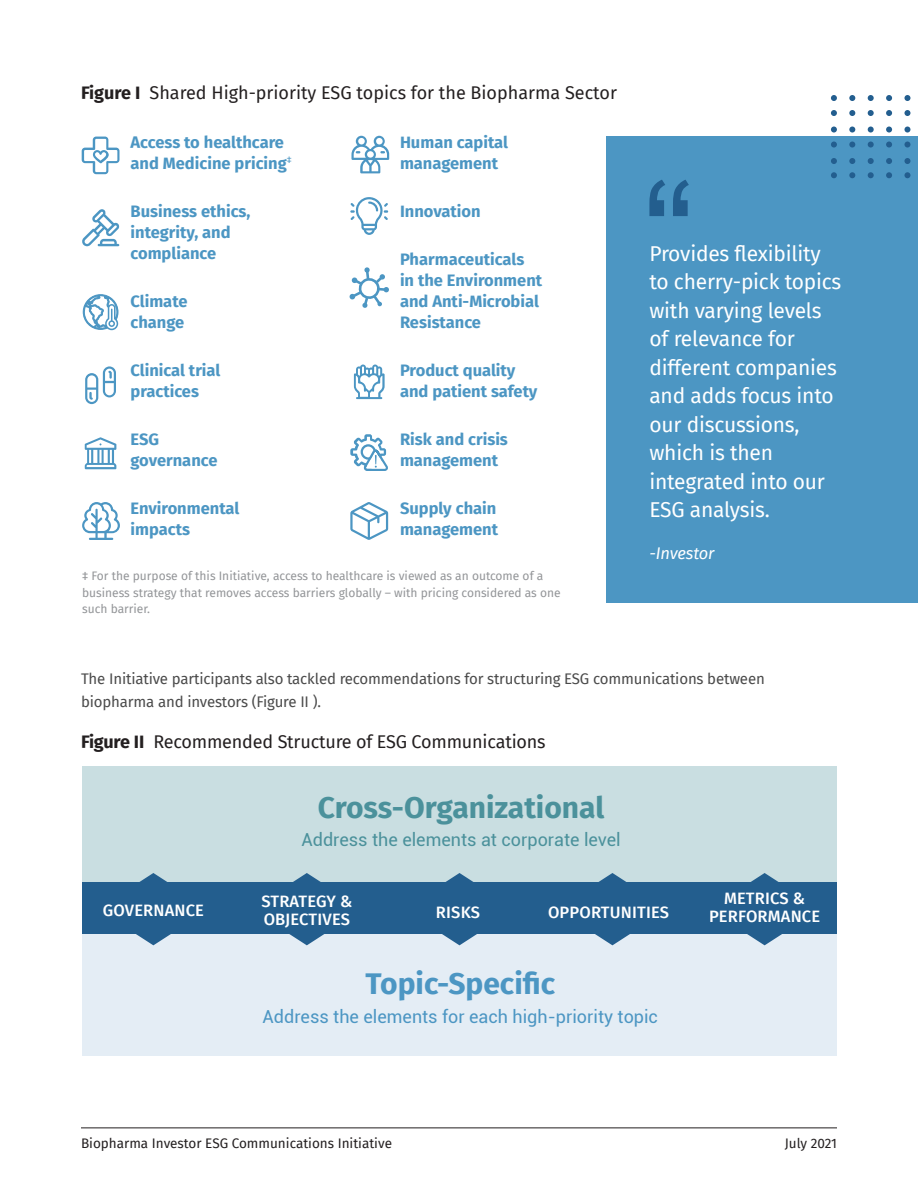
<style>
.page{position:relative;width:918px;height:1188px;background:#fff}
.page>*{position:absolute;margin:0;border:0;box-sizing:border-box;transform-origin:0 0}
.Tier_1-2{font:700 30px "Fira Sans";color:#4b919b}
.Tier_1-2-2{font:700 30px "Fira Sans";color:#4c96c3}
.Box_Heading{font:21px/28.5px "Fira Sans";letter-spacing:-.01em;color:#fff}
.Figure_Title{font:18px "Fira Sans";letter-spacing:-.01em;color:#231f20}
.Figure_Title-2{font:18px "Roboto";color:#4c96c3}
.Figure_Title-3{font:18px "Roboto";color:#4b919b}
.Table_Body_Bold{font:700 16.5px/21px "Fira Sans";color:#4c96c3}
.Figure_1_topics{font:500 16.5px/18px "Fira Sans";letter-spacing:.01em;color:#fff}
.Box_Heading-2{font:italic 16.5px "Fira Sans";letter-spacing:-.01em;color:#fff}
.Body{font:15px/22.5px "Fira Sans";letter-spacing:-.01em;color:#4a4a4a}
.t1{font:13.5px "Fira Sans";color:#231f20}
.t2{font:12px/16.5px "Fira Sans";color:#939598}
.s1{font-weight:700}
</style>
<div class="page">
<hr style="left:81px;top:1128px;width:756px;height:1px;background:#231f20">
<div style="left:82px;top:766px;width:755px;height:146px;background:#c9dee1"></div>
<div style="left:82px;top:912px;width:755px;height:144px;background:#e4edf5"></div>
<div style="left:82px;top:883px;width:755px;height:51px;background:#235e8e"></div>
<svg style="left:136px;top:934px;width:35px;height:11px"></svg>
<svg style="left:289px;top:934px;width:35px;height:11px"></svg>
<svg style="left:442px;top:934px;width:35px;height:11px"></svg>
<svg style="left:595px;top:934px;width:35px;height:11px"></svg>
<svg style="left:747px;top:934px;width:35px;height:11px"></svg>
<svg style="left:135px;top:873px;width:37px;height:10px"></svg>
<svg style="left:289px;top:873px;width:36px;height:10px"></svg>
<svg style="left:441px;top:873px;width:37px;height:10px"></svg>
<svg style="left:594px;top:873px;width:37px;height:10px"></svg>
<svg style="left:746px;top:873px;width:37px;height:10px"></svg>
<div style="left:607px;top:136px;width:311px;height:467px;background:#4c96c3"></div>
<svg style="left:649px;top:180px;width:40px;height:36px"></svg>
<svg style="left:82px;top:137px;width:37px;height:37px"></svg>
<svg style="left:82px;top:209px;width:37px;height:37px"></svg>
<svg style="left:83px;top:294px;width:35px;height:36px"></svg>
<svg style="left:85px;top:366px;width:31px;height:38px"></svg>
<svg style="left:85px;top:437px;width:31px;height:32px"></svg>
<svg style="left:82px;top:502px;width:38px;height:38px"></svg>
<svg style="left:351px;top:136px;width:38px;height:37px"></svg>
<svg style="left:350px;top:197px;width:38px;height:38px"></svg>
<svg style="left:349px;top:267px;width:40px;height:41px"></svg>
<svg style="left:354px;top:365px;width:31px;height:34px"></svg>
<svg style="left:350px;top:434px;width:38px;height:37px"></svg>
<svg style="left:350px;top:502px;width:38px;height:38px"></svg>
<svg style="left:831px;top:172px;width:80px;height:6px"></svg>
<svg style="left:831px;top:95px;width:80px;height:6px"></svg>
<svg style="left:831px;top:110px;width:80px;height:6px"></svg>
<svg style="left:831px;top:127px;width:80px;height:6px"></svg>
<svg style="left:831px;top:142px;width:80px;height:6px"></svg>
<svg style="left:831px;top:158px;width:80px;height:6px"></svg>
<p class="Figure_Title" style="left:81px;top:79px;width:537px"><span class="s1">Figure I</span> Shared High-priority ESG topics for the Biopharma Sector</p>
<p class="Table_Body_Bold" style="left:130px;top:131px;width:163px">Access to healthcare and Medicine pricing<sup>‡</sup></p>
<p class="Table_Body_Bold" style="left:130px;top:200px;width:122px">Business ethics, integrity, and compliance</p>
<p class="Table_Body_Bold" style="left:130px;top:290px;width:59px">Climate change</p>
<p class="Table_Body_Bold" style="left:130px;top:359px;width:91px">Clinical trial practices</p>
<p class="Table_Body_Bold" style="left:130px;top:428px;width:89px">ESG governance</p>
<p class="Table_Body_Bold" style="left:130px;top:497px;width:110px">Environmental impacts</p>
<p class="Table_Body_Bold" style="left:400px;top:131px;width:110px">Human capital management</p>
<p class="Table_Body_Bold" style="left:400px;top:200px;width:82px">Innovation</p>
<p class="Table_Body_Bold" style="left:400px;top:248px;width:144px">Pharmaceuticals in the Environment and Anti-Microbial<br>Resistance</p>
<p class="Table_Body_Bold" style="left:400px;top:359px;width:139px">Product quality and patient safety</p>
<p class="Table_Body_Bold" style="left:400px;top:428px;width:109px">Risk and crisis management</p>
<p class="Table_Body_Bold" style="left:400px;top:497px;width:100px">Supply chain management</p>
<p class="t2" style="left:82px;top:568px;width:480px">‡ For the purpose of this Initiative, access to healthcare is viewed as an outcome of a business strategy that removes access barriers globally – with pricing considered as one such barrier.</p>
<p class="Box_Heading" style="left:649px;top:239px;width:194px">Provides flexibility to cherry-pick topics with varying levels of relevance for different companies and adds focus into our discussions, which is then integrated into our<br>ESG analysis.</p>
<p class="Box_Heading-2" style="left:649px;top:541px;width:66px">-Investor</p>
<p class="Body" style="left:81px;top:667px;width:685px">The Initiative participants also tackled recommendations for structuring ESG communications between biopharma and investors (Figure II ).</p>
<p class="Figure_Title" style="left:81px;top:728px;width:466px"><span class="s1">Figure II</span> Recommended Structure of ESG Communications</p>
<p class="Tier_1-2" style="left:318px;top:782px;width:288px">Cross-Organizational</p>
<p class="Figure_Title-3" style="left:301px;top:827px;width:321px">Address the elements at corporate level</p>
<p class="Figure_1_topics" style="left:261px;top:892px;width:93px">STRATEGY &amp;<br>OBJECTIVES</p>
<p class="Figure_1_topics" style="left:724px;top:888px;width:83px">METRICS &amp;</p>
<p class="Figure_1_topics" style="left:103px;top:900px;width:103px">GOVERNANCE</p>
<p class="Figure_1_topics" style="left:436px;top:902px;width:46px">RISKS</p>
<p class="Figure_1_topics" style="left:548px;top:902px;width:122px">OPPORTUNITIES</p>
<p class="Figure_1_topics" style="left:709px;top:906px;width:113px">PERFORMANCE</p>
<p class="Tier_1-2-2" style="left:366px;top:958px;width:191px">Topic-Specific</p>
<p class="Figure_Title-2" style="left:263px;top:1004px;width:397px">Address the elements for each high-priority topic</p>
<p class="t1" style="left:81px;top:1133px;width:313px">Biopharma Investor ESG Communications Initiative</p>
<p class="t1" style="left:785px;top:1133px;width:54px">July 2021</p>
</div>
